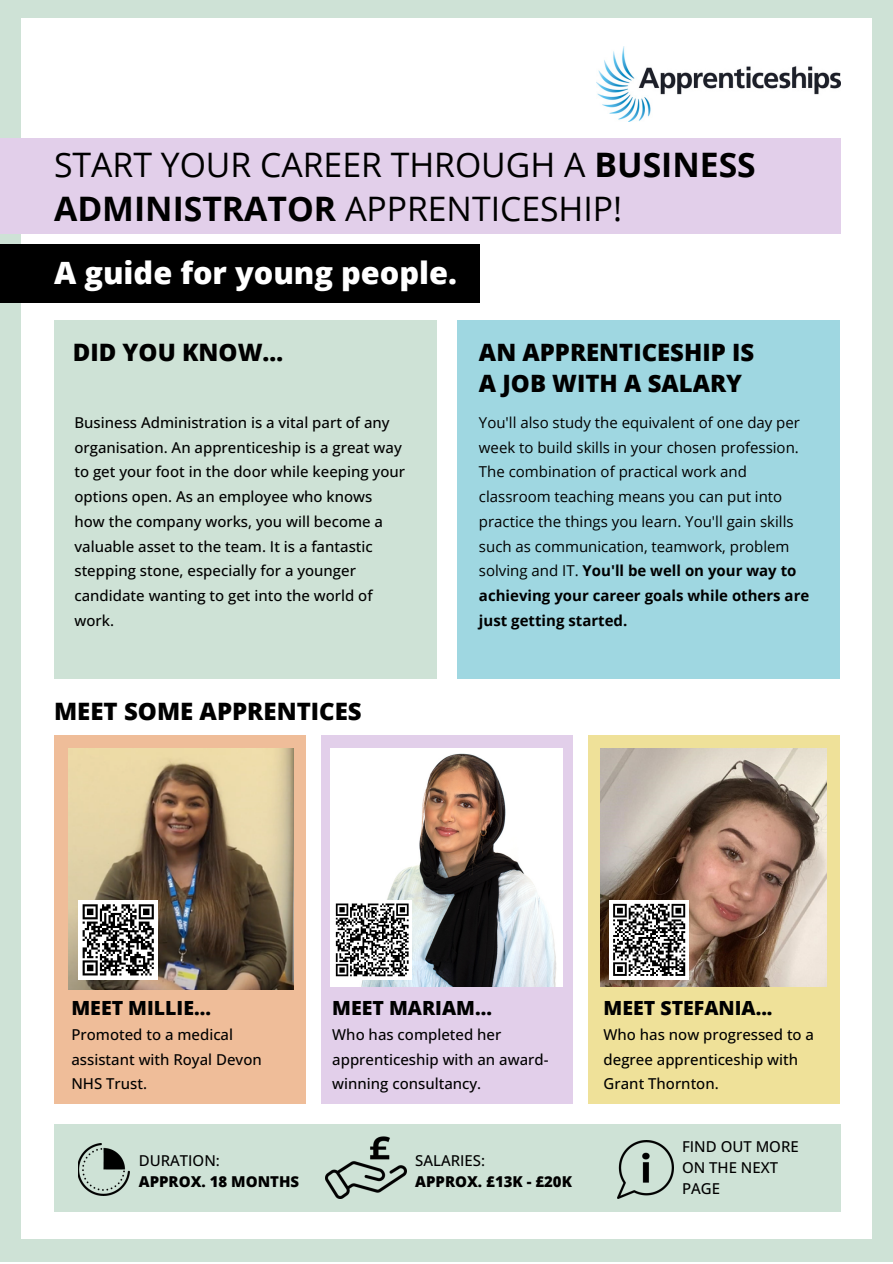
<style>
.page{position:relative;width:893px;height:1264px;background:#fff}
.page>*{position:absolute;margin:0;border:0;box-sizing:border-box;transform-origin:0 0}
.t1{font:33.75px/43.8px "Open Sans";color:#000}
.t2{font:800 30.75px "Open Sans";color:#fff}
.t3{font:800 24px "Open Sans";color:#000}
.t4{font:800 23.85px/30.3px "Open Sans";color:#000}
.t5{font:800 19.5px "Open Sans";color:#000}
.t6{font:500 15px/24.8px "Open Sans";color:#000}
.t7{font:15px/24.8px "Open Sans";color:#000}
.t8{font:800 15px "Open Sans";color:#000}
.s1{font-weight:700}
</style>
<div class="page">
<div style="left:0;top:0;width:892px;height:1261px;background:#cee2d6"></div>
<div style="left:21px;top:19px;width:850px;height:1219px;background:#fff"></div>
<div style="left:0;top:138px;width:840px;height:96px;background:#e2cfea"></div>
<div style="left:0;top:244px;width:479px;height:58px;background:#000"></div>
<div style="left:54px;top:320px;width:382px;height:358px;background:#cee2d6"></div>
<div style="left:457px;top:320px;width:382px;height:358px;background:#9fd7e1"></div>
<div style="left:54px;top:1123px;width:786px;height:88px;background:#cee2d6"></div>
<img style="left:596px;top:46px;width:244px;height:76px">
<img style="left:325px;top:1136px;width:81px;height:62px">
<img style="left:78px;top:1143px;width:52px;height:52px">
<img style="left:617px;top:1140px;width:56px;height:58px">
<div style="left:54px;top:735px;width:252px;height:368px;background:#efbd99"></div>
<img style="left:69px;top:748px;width:225px;height:241px">
<div style="left:78px;top:900px;width:80px;height:79px;background:#fff"></div>
<svg style="left:82px;top:904px;width:72px;height:72px"></svg>
<div style="left:321px;top:735px;width:252px;height:368px;background:#e2cfea"></div>
<div style="left:588px;top:735px;width:252px;height:368px;background:#efe199"></div>
<img style="left:600px;top:748px;width:226px;height:238px">
<div style="left:609px;top:900px;width:80px;height:79px;background:#fff"></div>
<svg style="left:613px;top:903px;width:73px;height:73px"></svg>
<img style="left:330px;top:748px;width:232px;height:238px">
<div style="left:332px;top:900px;width:80px;height:79px;background:#fff"></div>
<svg style="left:335px;top:903px;width:74px;height:74px"></svg>
<h1 class="t1" style="left:54px;top:142px;width:703px">START YOUR CAREER THROUGH A <span class="s1">BUSINESS<br>ADMINISTRATOR</span> APPRENTICESHIP!</h1>
<h2 class="t2" style="left:54px;top:251px;width:404px">A guide for young people.</h2>
<h3 class="t3" style="left:73px;top:335px;width:212px">DID YOU KNOW…</h3>
<h3 class="t4" style="left:479px;top:337px;width:277px">AN APPRENTICESHIP IS<br>A JOB WITH A SALARY</h3>
<p class="t6" style="left:74px;top:410px;width:332px">Business Administration is a vital part of any organisation. An apprenticeship is a great way to get your foot in the door while keeping your options open. As an employee who knows how the company works, you will become a valuable asset to the team. It is a fantastic stepping stone, especially for a younger candidate wanting to get into the world of work.</p>
<h3 class="t3" style="left:54px;top:694px;width:309px">MEET SOME APPRENTICES</h3>
<p class="t7" style="left:479px;top:410px;width:332px">You'll also study the equivalent of one day per week to build skills in your chosen profession.<br>The combination of practical work and classroom teaching means you can put into practice the things you learn. You'll gain skills such as communication, teamwork, problem solving and IT. <span class="s1">You'll be well on your way to achieving your career goals while others are just getting started.</span></p>
<h3 class="t5" style="left:71px;top:994px;width:141px">MEET MILLIE...</h3>
<p class="t6" style="left:71px;top:1021px;width:192px">Promoted to a medical assistant with Royal Devon<br>NHS Trust.</p>
<h3 class="t5" style="left:332px;top:994px;width:161px">MEET MARIAM...</h3>
<h3 class="t5" style="left:603px;top:994px;width:170px">MEET STEFANIA...</h3>
<p class="t6" style="left:332px;top:1021px;width:218px">Who has completed her apprenticeship with an award&shy;winning consultancy.</p>
<p class="t6" style="left:603px;top:1021px;width:212px">Who has now progressed to a degree apprenticeship with<br>Grant Thornton.</p>
<p class="t6" style="left:139px;top:1147px;width:83px">DURATION:</p>
<p class="t8" style="left:139px;top:1170px;width:162px">APPROX. 18 MONTHS</p>
<p class="t6" style="left:415px;top:1147px;width:71px">SALARIES:</p>
<p class="t8" style="left:415px;top:1170px;width:158px">APPROX. £13K - £20K</p>
<p class="t6" style="left:682px;top:1135px;width:118px;line-height:21.3px">FIND OUT MORE<br>ON THE NEXT<br>PAGE</p>
</div>
